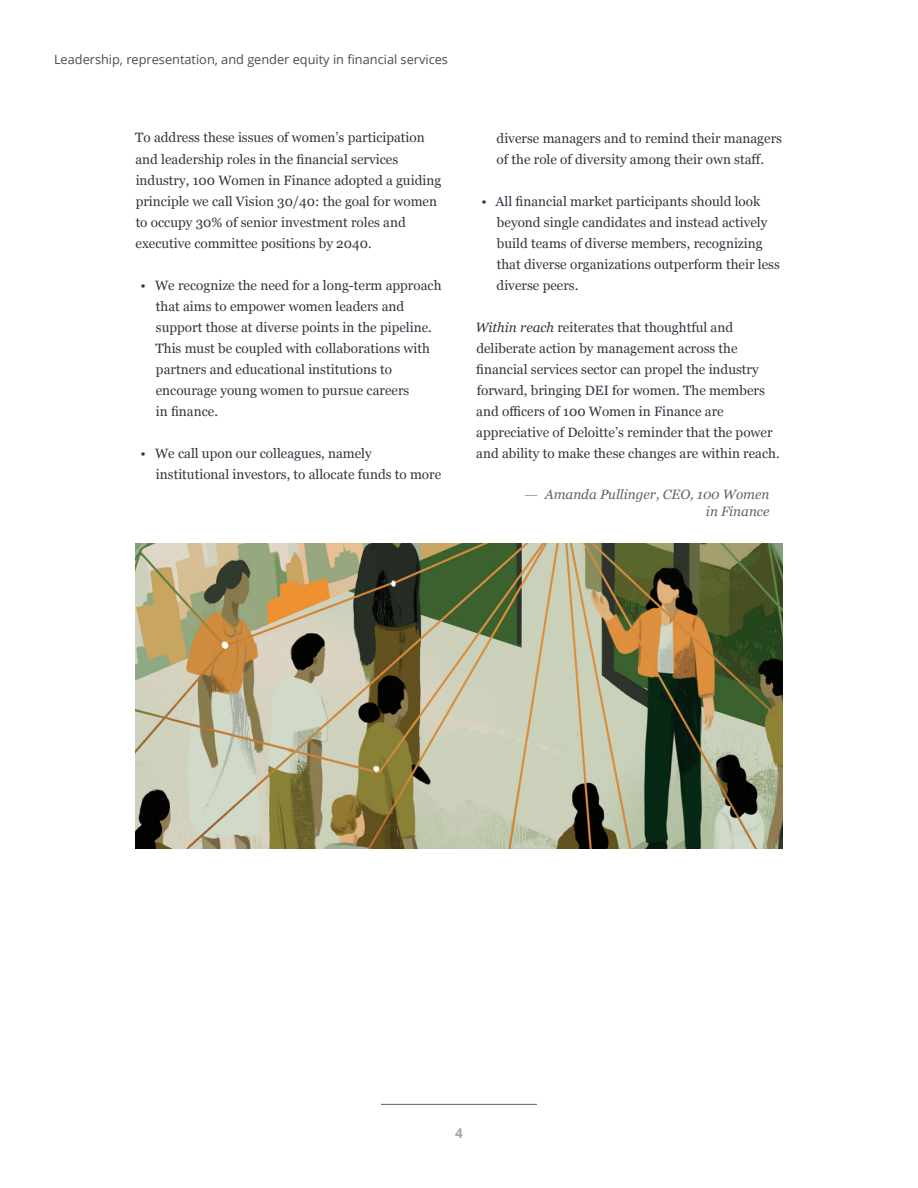
<style>
.page{position:relative;width:918px;height:1188px;background:#fff}
.page>*{position:absolute;margin:0;border:0;box-sizing:border-box;transform-origin:0 0}
.t1{font:13.5px/21px "Georgia";color:#323640}
.t2{font:italic 13.5px/16.2px "Georgia";color:#5f6369;text-align:right}
.t3{font:700 13.5px "Open Sans";color:#a3a7a9}
.t4{font:12.75px "Open Sans";color:#464b54}
.s1{font-style:italic}
.s2{font-family:"Open Sans";font-weight:300;font-style:normal}
</style>
<div class="page">
<hr style="left:381px;top:1104px;width:156px;height:1px;background:#5f6369">
<img style="left:135px;top:544px;width:648px;height:305px">
<p class="t4" style="left:54px;top:50px;width:396px">Leadership, representation, and gender equity in financial services</p>
<p class="t1" style="left:135px;top:127px;width:308px">To address these issues of women’s participation and leadership roles in the financial services industry, 100 Women in Finance adopted a guiding principle we call Vision 30/40: the goal for women to occupy 30% of senior investment roles and executive committee positions by 2040.</p>
<p class="t1" style="left:155px;top:274px;width:288px;text-indent:-15px">• We recognize the need for a long-term approach that aims to empower women leaders and support those at diverse points in the pipeline.<br>This must be coupled with collaborations with partners and educational institutions to encourage young women to pursue careers<br>in finance.</p>
<p class="t1" style="left:156px;top:442px;width:287px;text-indent:-15px">• We call upon our colleagues, namely institutional investors, to allocate funds to more</p>
<p class="t1" style="left:497px;top:127px;width:287px">diverse managers and to remind their managers of the role of diversity among their own staff.</p>
<p class="t1" style="left:497px;top:190px;width:285px;text-indent:-15px">• All financial market participants should look beyond single candidates and instead actively build teams of diverse members, recognizing that diverse organizations outperform their less diverse peers.</p>
<p class="t1" style="left:475px;top:316px;width:306px"><span class="s1">Within reach</span> reiterates that thoughtful and deliberate action by management across the financial services sector can propel the industry forward, bringing DEI for women. The members and officers of 100 Women in Finance are appreciative of Deloitte’s reminder that the power and ability to make these changes are within reach.</p>
<p class="t2" style="left:524px;top:486px;width:247px"><span class="s2">—</span> Amanda Pullinger, CEO, 100 Women in Finance</p>
<p class="t3" style="left:455px;top:1123px;width:9px">4</p>
</div>
